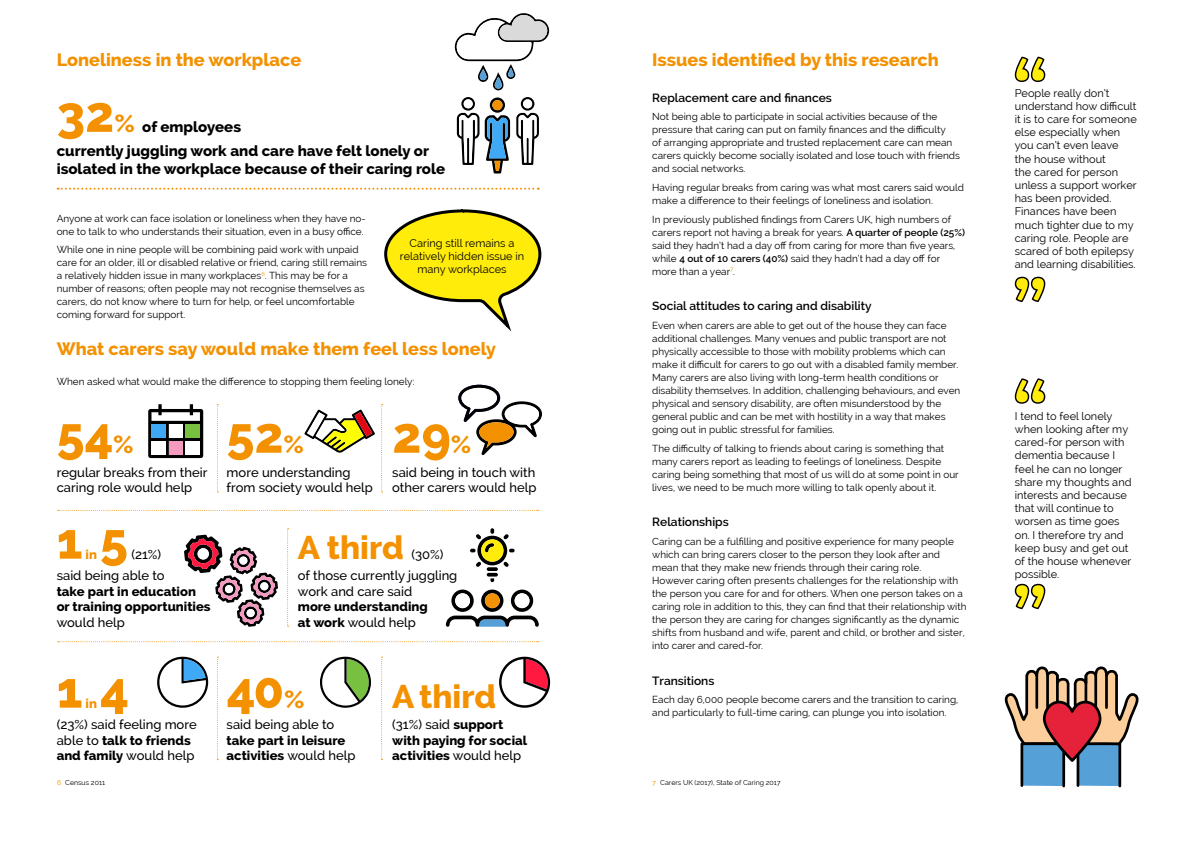
<style>
.page{position:relative;width:1191px;height:842px;background:#fff}
.page>*{position:absolute;margin:0;border:0;box-sizing:border-box;transform-origin:0 0}
.t1{font:800 50px "Raleway";color:#f39100}
.t2{font:800 33px "Raleway";color:#f39100}
.t3{font:800 18px "Raleway";color:#f39100}
.t4{font:800 15px/23.7px "Raleway";color:#000}
.t5{font:500 13px/15.6px "Raleway";color:#000}
.t6{font:800 13px/15.6px "Raleway";color:#000}
.t7{font:800 13px "Raleway";color:#f39100}
.t8{font:600 12px "Raleway";color:#000}
.t9{font:11px/13.2px "Raleway";color:#000}
.t10{font:10px/13px "Raleway";color:#000}
.t11{font:7px "Raleway";color:#000}
.s1{font-size:50px;color:#f39100}
.s2{font-size:25px;color:#f39100}
.s3{font-size:25px}
.s4{font-weight:500}
.s5{font-weight:800}
.s6{color:#f39100}
.s7{font-weight:600}
</style>
<div class="page">
<svg style="left:58px;top:188px;width:481px;height:2px"></svg>
<svg style="left:58px;top:510px;width:481px;height:1px"></svg>
<svg style="left:58px;top:641px;width:481px;height:1px"></svg>
<svg style="left:287px;top:528px;width:2px;height:99px"></svg>
<svg style="left:381px;top:404px;width:1px;height:88px"></svg>
<svg style="left:217px;top:404px;width:1px;height:88px"></svg>
<svg style="left:1014px;top:56px;width:32px;height:26px"></svg>
<svg style="left:1014px;top:276px;width:32px;height:26px"></svg>
<svg style="left:1014px;top:378px;width:32px;height:26px"></svg>
<svg style="left:1014px;top:583px;width:32px;height:27px"></svg>
<svg style="left:1004px;top:666px;width:135px;height:122px"></svg>
<svg style="left:446px;top:590px;width:93px;height:37px"></svg>
<svg style="left:487px;top:567px;width:11px;height:4px"></svg>
<svg style="left:487px;top:573px;width:11px;height:9px"></svg>
<div style="left:455px;top:593px;width:15px;height:15px;background:#fff;border-radius:50%"></div>
<div style="left:485px;top:593px;width:15px;height:15px;background:#f39207;border-radius:50%"></div>
<svg style="left:470px;top:528px;width:44px;height:39px"></svg>
<div style="left:514px;top:593px;width:15px;height:15px;background:#fff;border-radius:50%"></div>
<svg style="left:217px;top:657px;width:1px;height:103px"></svg>
<svg style="left:381px;top:657px;width:1px;height:103px"></svg>
<svg style="left:157px;top:657px;width:51px;height:51px"></svg>
<svg style="left:320px;top:657px;width:51px;height:51px"></svg>
<svg style="left:499px;top:657px;width:51px;height:51px"></svg>
<svg style="left:184px;top:535px;width:94px;height:92px"></svg>
<div style="left:225px;top:585px;width:8px;height:8px;background:#fff;border-radius:50%"></div>
<div style="left:260px;top:582px;width:8px;height:8px;background:#fff;border-radius:50%"></div>
<div style="left:246px;top:609px;width:9px;height:8px;background:#fff;border-radius:50%"></div>
<svg style="left:454px;top:13px;width:96px;height:78px"></svg>
<svg style="left:485px;top:97px;width:25px;height:76px"></svg>
<svg style="left:457px;top:97px;width:22px;height:68px"></svg>
<svg style="left:516px;top:97px;width:23px;height:68px"></svg>
<div style="left:492px;top:100px;width:10px;height:10px;background:#f39100;border-radius:50%"></div>
<svg style="left:384px;top:209px;width:158px;height:123px"></svg>
<svg style="left:458px;top:385px;width:84px;height:70px"></svg>
<svg style="left:148px;top:404px;width:55px;height:54px"></svg>
<div style="left:151px;top:441px;width:15px;height:14px;background:#fff"></div>
<div style="left:169px;top:441px;width:14px;height:14px;background:#f49ac1"></div>
<div style="left:186px;top:441px;width:14px;height:14px;background:#fff"></div>
<div style="left:186px;top:424px;width:14px;height:14px;background:#78c040"></div>
<div style="left:169px;top:424px;width:14px;height:14px;background:#fff"></div>
<div style="left:151px;top:424px;width:15px;height:14px;background:#3fa9f5"></div>
<svg style="left:304px;top:409px;width:71px;height:44px"></svg>
<h3 class="t3" style="left:57px;top:49px;width:246px">Loneliness in the workplace</h3>
<h3 class="t4" style="left:57px;top:115px;width:374px"><span class="s1">32</span><span class="s2">%</span> of employees<br>currently juggling work and care have felt lonely or</h3>
<h3 class="t4" style="left:57px;top:156px;width:390px">isolated in the workplace because of their caring role</h3>
<p class="t10" style="left:57px;top:212px;width:310px">Anyone at work can face isolation or loneliness when they have no&shy;one to talk to who understands their situation, even in a busy office.</p>
<p class="t10" style="left:57px;top:243px;width:312px">While one in nine people will be combining paid work with unpaid care for an older, ill or disabled relative or friend, caring still remains a relatively hidden issue in many workplaces<sup>6</sup>. This may be for a number of reasons; often people may not recognise themselves as carers, do not know where to turn for help, or feel uncomfortable coming forward for support.</p>
<p class="t9" style="left:400px;top:236px;width:126px;text-align:center">Caring still remains a relatively hidden issue in many workplaces</p>
<h3 class="t3" style="left:57px;top:338px;width:441px">What carers say would make them feel less lonely</h3>
<p class="t10" style="left:57px;top:375px;width:359px">When asked what would make the difference to stopping them feeling lonely:</p>
<h1 class="t1" style="left:57px;top:407px;width:78px">54<span class="s3">%</span></h1>
<h3 class="t5" style="left:57px;top:464px;width:152px">regular breaks from their caring role would help</h3>
<h1 class="t1" style="left:57px;top:513px;width:73px">1 5</h1>
<h3 class="t5" style="left:57px;top:543px;width:109px;line-height:21.3px;text-align:right">(21%)<br>said being able to</h3>
<h3 class="t6" style="left:57px;top:583px;width:155px">take part in education or training opportunities</h3>
<h3 class="t5" style="left:57px;top:614px;width:70px">would help</h3>
<h3 class="t7" style="left:86px;top:547px;width:13px">in</h3>
<h1 class="t1" style="left:227px;top:407px;width:79px">52<span class="s3">%</span></h1>
<h3 class="t5" style="left:227px;top:464px;width:148px">more understanding from society would help</h3>
<h1 class="t1" style="left:392px;top:407px;width:81px">29<span class="s3">%</span></h1>
<h3 class="t5" style="left:392px;top:464px;width:146px">said being in touch with other carers would help</h3>
<h2 class="t2" style="left:298px;top:528px;width:107px">A third</h2>
<h3 class="t5" style="left:298px;top:543px;width:161px;line-height:21.3px;text-indent:114px">(30%) of those currently juggling</h3>
<h3 class="t5" style="left:298px;top:583px;width:116px">work and care said</h3>
<h3 class="t6" style="left:298px;top:599px;width:131px">more understanding at work <span class="s4">would help</span></h3>
<h1 class="t1" style="left:57px;top:662px;width:74px">1 4</h1>
<h3 class="t7" style="left:86px;top:696px;width:13px">in</h3>
<h3 class="t5" style="left:57px;top:716px;width:142px">(23%) said feeling more able to <span class="s5">talk to friends and family</span> would help</h3>
<p class="t11" style="left:57px;top:779px;width:49px"><span class="s6">6</span> Census 2011</p>
<h1 class="t1" style="left:227px;top:662px;width:79px">40<span class="s3">%</span></h1>
<h3 class="t5" style="left:227px;top:716px;width:109px">said being able to</h3>
<h3 class="t6" style="left:227px;top:732px;width:130px">take part in leisure activities <span class="s4">would help</span></h3>
<h2 class="t2" style="left:392px;top:677px;width:105px">A third</h2>
<h3 class="t6" style="left:392px;top:717px;width:136px"><span class="s4">(31%) said</span> support with paying for social activities <span class="s4">would help</span></h3>
<h3 class="t3" style="left:652px;top:49px;width:288px">Issues identified by this research</h3>
<p class="t8" style="left:652px;top:90px;width:181px">Replacement care and finances</p>
<p class="t10" style="left:652px;top:110px;width:309px">Not being able to participate in social activities because of the pressure that caring can put on family finances and the difficulty<br>of arranging appropriate and trusted replacement care can mean carers quickly become socially isolated and lose touch with friends and social networks.</p>
<p class="t10" style="left:652px;top:181px;width:313px">Having regular breaks from caring was what most carers said would make a difference to their feelings of loneliness and isolation.</p>
<p class="t10" style="left:652px;top:212px;width:314px">In previously published findings from Carers UK, high numbers of carers report not having a break for years. <span class="s7">A quarter of people (25%) </span>said they hadn’t had a day off from caring for more than five years, while <span class="s7">4 out of 10 carers (40%)</span> said they hadn’t had a day off for more than a year<sup>7</sup>.</p>
<p class="t8" style="left:652px;top:299px;width:221px">Social attitudes to caring and disability</p>
<p class="t10" style="left:652px;top:319px;width:310px">Even when carers are able to get out of the house they can face additional challenges. Many venues and public transport are not physically accessible to those with mobility problems which can make it difficult for carers to go out with a disabled family member.<br>Many carers are also living with long-term health conditions or disability themselves. In addition, challenging behaviours, and even physical and sensory disability, are often misunderstood by the general public and can be met with hostility in a way that makes going out in public stressful for families.</p>
<p class="t10" style="left:652px;top:441px;width:308px">The difficulty of talking to friends about caring is something that many carers report as leading to feelings of loneliness. Despite caring being something that most of us will do at some point in our lives, we need to be much more willing to talk openly about it.</p>
<p class="t8" style="left:652px;top:515px;width:78px">Relationships</p>
<p class="t10" style="left:652px;top:535px;width:316px">Caring can be a fulfilling and positive experience for many people which can bring carers closer to the person they look after and mean that they make new friends through their caring role.<br>However caring often presents challenges for the relationship with the person you care for and for others. When one person takes on a caring role in addition to this, they can find that their relationship with the person they are caring for changes significantly as the dynamic shifts from husband and wife, parent and child, or brother and sister, into carer and cared-for.</p>
<p class="t8" style="left:652px;top:673px;width:64px">Transitions</p>
<p class="t10" style="left:652px;top:693px;width:307px">Each day 6,000 people become carers and the transition to caring, and particularly to full-time caring, can plunge you into isolation.</p>
<p class="t11" style="left:652px;top:779px;width:130px"><span class="s6">7</span> Carers UK (2017), State of Caring 2017</p>
<p class="t9" style="left:1014px;top:86px;width:123px">People really don’t understand how difficult it is to care for someone else especially when you can’t even leave the house without<br>the cared for person unless a support worker has been provided.<br>Finances have been much tighter due to my caring role. People are scared of both epilepsy and learning disabilities.</p>
<p class="t9" style="left:1014px;top:409px;width:118px">I tend to feel lonely when looking after my cared-for person with dementia because I feel he can no longer share my thoughts and interests and because that will continue to worsen as time goes on. I therefore try and keep busy and get out of the house whenever possible.</p>
</div>
